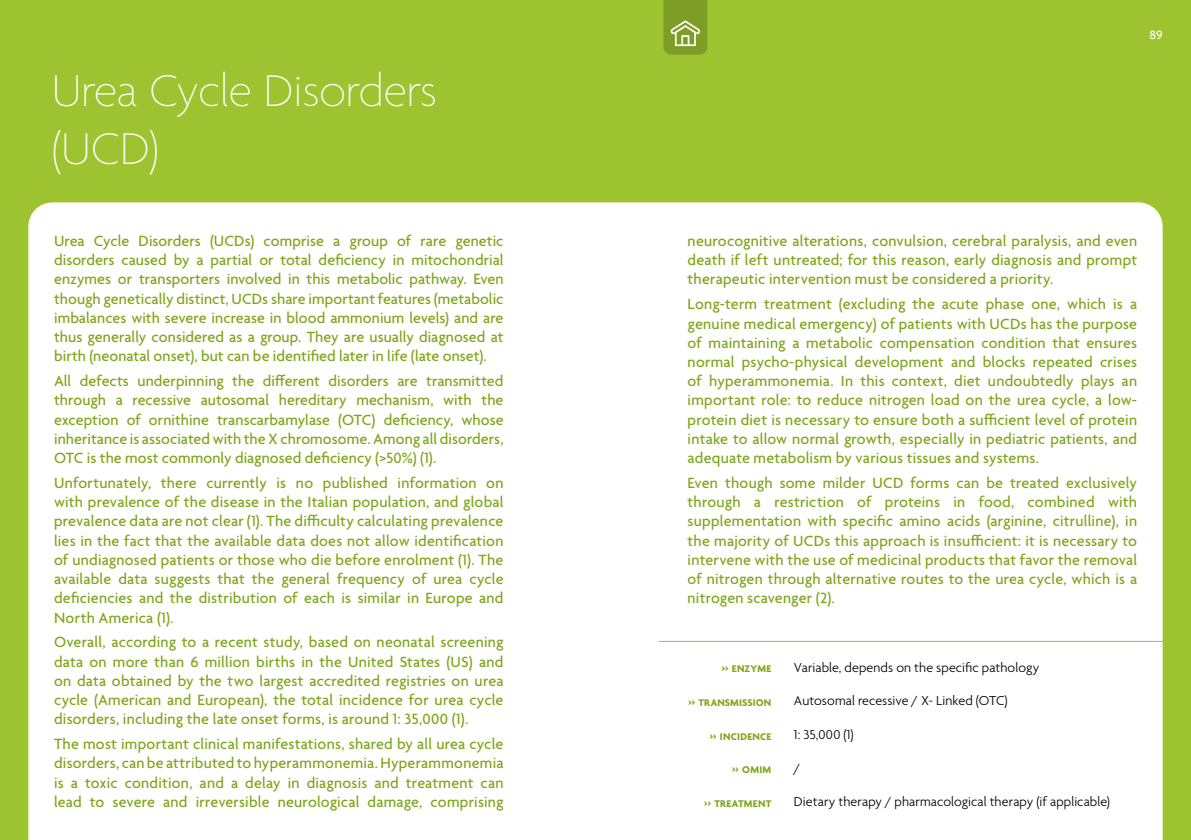
<style>
.page{position:relative;width:1191px;height:840px;background:#fff}
.page>*{position:absolute;margin:0;border:0;box-sizing:border-box;transform-origin:0 0}
.t1{font:100 48px/57.6px "Agenda";color:#fff}
.t2{font:500 16px/19.2px "Agenda";letter-spacing:.01em;color:#80a51b;text-align:justify}
.t3{font:300 14px "Agenda";letter-spacing:.005em;color:#000}
.t4{font:500 13px "Agenda";color:#fff}
.t5{font:700 10.4px "Agenda";letter-spacing:.025em;color:#80a51b}
.s1{font-size:15px}
</style>
<div class="page">
<div style="left:0;top:0;width:1191px;height:839px;background:#9dc430"></div>
<div style="left:28px;top:202px;width:1134px;height:637px;background:#fff"></div>
<hr style="left:658px;top:640px;width:509px;height:1px;background:#9dc430">
<svg style="left:663px;top:0;width:44px;height:55px;background:#8ba73b"></svg>
<h1 class="t1" style="left:52px;top:65px;width:387px">Urea Cycle Disorders (UCD)</h1>
<p class="t2" style="left:54px;top:232px;width:451px">Urea Cycle Disorders (UCDs) comprise a group of rare genetic disorders caused by a partial or total deficiency in mitochondrial enzymes or transporters involved in this metabolic pathway. Even though genetically distinct, UCDs share important features (metabolic imbalances with severe increase in blood ammonium levels) and are thus generally considered as a group. They are usually diagnosed at birth (neonatal onset), but can be identified later in life (late onset).</p>
<p class="t2" style="left:54px;top:372px;width:451px">All defects underpinning the different disorders are transmitted through a recessive autosomal hereditary mechanism, with the exception of ornithine transcarbamylase (OTC) deficiency, whose inheritance is associated with the X chromosome. Among all disorders, OTC is the most commonly diagnosed deficiency (&gt;50%) (1).</p>
<p class="t2" style="left:54px;top:474px;width:451px">Unfortunately, there currently is no published information on with prevalence of the disease in the Italian population, and global prevalence data are not clear (1). The difficulty calculating prevalence lies in the fact that the available data does not allow identification of undiagnosed patients or those who die before enrolment (1). The available data suggests that the general frequency of urea cycle deficiencies and the distribution of each is similar in Europe and North America (1).</p>
<p class="t2" style="left:54px;top:633px;width:451px">Overall, according to a recent study, based on neonatal screening data on more than 6 million births in the United States (US) and on data obtained by the two largest accredited registries on urea cycle (American and European), the total incidence for urea cycle disorders, including the late onset forms, is around 1: 35,000 (1).</p>
<p class="t2" style="left:54px;top:735px;width:451px">The most important clinical manifestations, shared by all urea cycle disorders, can be attributed to hyperammonemia. Hyperammonemia is a toxic condition, and a delay in diagnosis and treatment can lead to severe and irreversible neurological damage, comprising</p>
<p class="t4" style="left:1149px;top:28px;width:15px">89</p>
<p class="t2" style="left:687px;top:232px;width:451px">neurocognitive alterations, convulsion, cerebral paralysis, and even death if left untreated; for this reason, early diagnosis and prompt therapeutic intervention must be considered a priority.</p>
<p class="t2" style="left:687px;top:295px;width:451px">Long-term treatment (excluding the acute phase one, which is a genuine medical emergency) of patients with UCDs has the purpose of maintaining a metabolic compensation condition that ensures normal psycho-physical development and blocks repeated crises of hyperammonemia. In this context, diet undoubtedly plays an important role: to reduce nitrogen load on the urea cycle, a low&shy;protein diet is necessary to ensure both a sufficient level of protein intake to allow normal growth, especially in pediatric patients, and adequate metabolism by various tissues and systems.</p>
<p class="t2" style="left:687px;top:474px;width:451px">Even though some milder UCD forms can be treated exclusively through a restriction of proteins in food, combined with supplementation with specific amino acids (arginine, citrulline), in the majority of UCDs this approach is insufficient: it is necessary to intervene with the use of medicinal products that favor the removal of nitrogen through alternative routes to the urea cycle, which is a nitrogen scavenger (2).</p>
<p class="t5" style="left:722px;top:663px;width:51px"><span class="s1">››</span> ENZYME</p>
<p class="t5" style="left:688px;top:696px;width:84px"><span class="s1">››</span> TRANSMISSION</p>
<p class="t5" style="left:709px;top:730px;width:63px"><span class="s1">››</span> INCIDENCE</p>
<p class="t5" style="left:732px;top:764px;width:41px"><span class="s1">››</span> OMIM</p>
<p class="t5" style="left:704px;top:797px;width:69px"><span class="s1">››</span> TREATMENT</p>
<p class="t3" style="left:794px;top:659px;width:247px">Variable, depends on the specific pathology</p>
<p class="t3" style="left:794px;top:693px;width:215px">Autosomal recessive / X- Linked (OTC)</p>
<p class="t3" style="left:794px;top:726px;width:61px">1: 35,000 (1)</p>
<p class="t3" style="left:794px;top:760px;width:8px">/</p>
<p class="t3" style="left:794px;top:793px;width:318px">Dietary therapy / pharmacological therapy (if applicable)</p>
</div>
